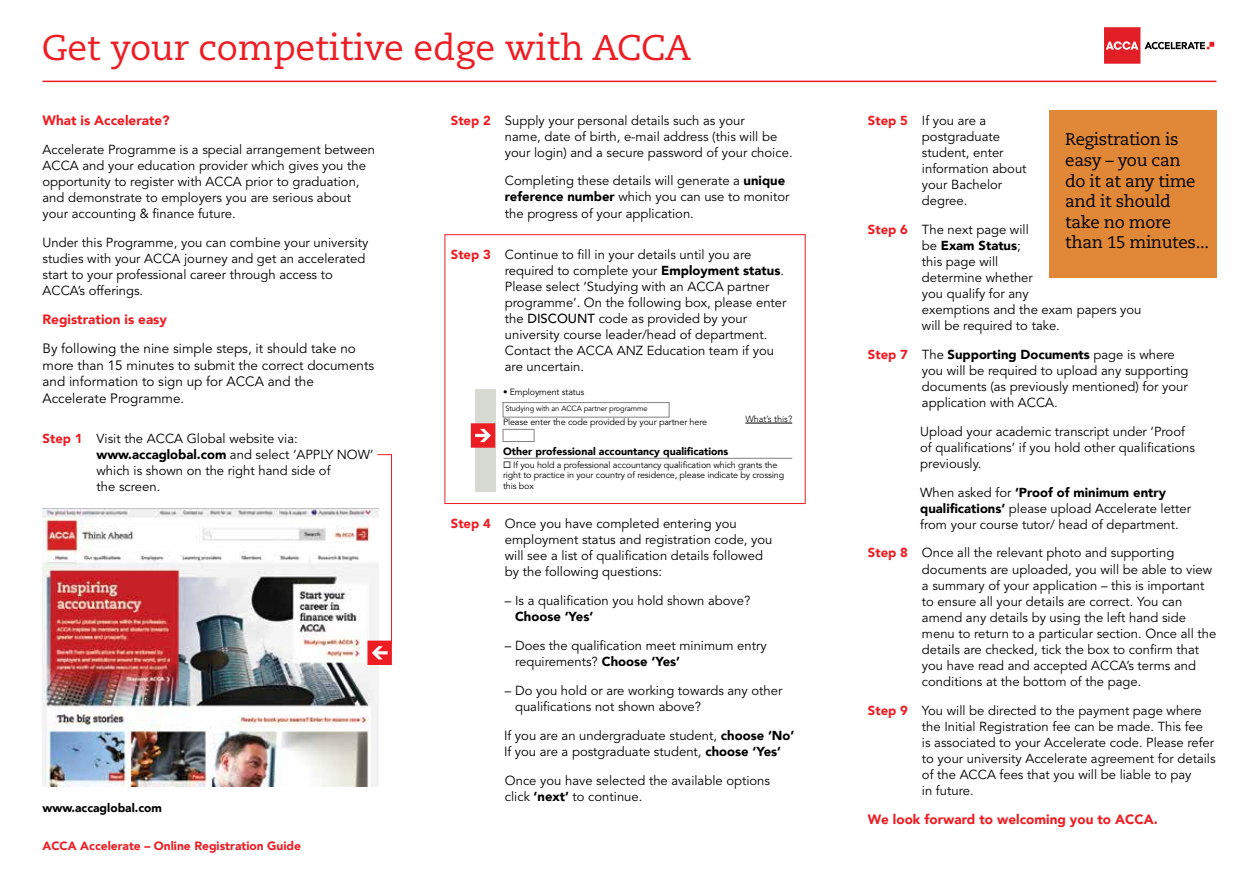
<style>
.page{position:relative;width:1259px;height:893px;background:#fff}
.page>*{position:absolute;margin:0;border:0;box-sizing:border-box;transform-origin:0 0}
.t1{font:35.55px "Caecilia";letter-spacing:-.005em;color:#ed1d24}
.t2{font:16.8px/20.5px "Caecilia";letter-spacing:-.02em;color:#000}
.t3{font:13.5px/16.5px "Avenir";color:#000}
.t4{font:900 13.5px "Avenir";color:#ed1d24}
.t5{font:13.05px/16px "Avenir";color:#000}
.t6{font:900 13.05px "Avenir";color:#000}
.t7{font:900 12px "Avenir";color:#ed1d24}
.t8{font:900 12px "Avenir";color:#000}
.t9{font:900 10.5px "Avenir";color:#000}
.t10{font:9px/10.5px "Avenir";letter-spacing:-.015em;color:#000}
.t11{font:300 9px "Avenir";color:#000}
.t12{font:7.5px "Avenir";letter-spacing:-.015em;color:#000}
.s1{font-weight:900;color:#ed1d24}
.s2{font-weight:900}
.s3{font-weight:500}
</style>
<div class="page">
<div style="left:444px;top:234px;width:361px;height:270px;border:1px solid #ed1d24"></div>
<svg style="left:1104px;top:27px;width:110px;height:37px"></svg>
<hr style="left:43px;top:81px;width:1173px;height:1px;background:#ed1d24">
<div style="left:475px;top:389px;width:21px;height:102px;background:#d6dad2"></div>
<svg style="left:471px;top:423px;width:24px;height:25px"></svg>
<div style="left:1049px;top:111px;width:168px;height:167px;background:#e08738"></div>
<img style="left:43px;top:509px;width:335px;height:278px">
<svg style="left:367px;top:641px;width:25px;height:24px"></svg>
<hr style="left:745px;top:423px;width:47px;height:1px;background:#000">
<div style="left:503px;top:402px;width:166px;height:15px;border:1px solid #808285"></div>
<div style="left:503px;top:429px;width:31px;height:13px;border:1px solid #808285"></div>
<hr style="left:503px;top:458px;width:289px;height:1px;background:#808285">
<svg style="left:377px;top:454px;width:14px;height:1px"></svg>
<hr style="left:391px;top:454px;width:1px;height:190px;background:#ed1d24">
<h1 class="t1" style="left:42px;top:27px;width:651px">Get your competitive edge with ACCA</h1>
<p class="t4" style="left:43px;top:109px;width:129px">What is Accelerate?</p>
<p class="t5" style="left:43px;top:142px;width:334px">Accelerate Programme is a special arrangement between ACCA and your education provider which gives you the opportunity to register with ACCA prior to graduation, and demonstrate to employers you are serious about your accounting &amp; finance future.</p>
<p class="t5" style="left:43px;top:235px;width:327px">Under this Programme, you can combine your university studies with your ACCA journey and get an accelerated start to your professional career through access to ACCA’s offerings.</p>
<p class="t4" style="left:43px;top:308px;width:126px">Registration is easy</p>
<p class="t3" style="left:43px;top:341px;width:333px">By following the nine simple steps, it should take no more than 15 minutes to submit the correct documents and information to sign up for ACCA and the Accelerate Programme.</p>
<p class="t5" style="left:97px;top:431px;width:278px;text-indent:-54px"><span class="s1">Step 1</span> Visit the ACCA Global website via: <span class="s2">www.accaglobal.com</span> and select ‘APPLY NOW’ which is shown on the right hand side of<br>the screen.</p>
<p class="t8" style="left:43px;top:798px;width:121px">www.accaglobal.com</p>
<p class="t7" style="left:43px;top:836px;width:260px">ACCA Accelerate – Online Registration Guide</p>
<p class="t5" style="left:505px;top:112px;width:289px;text-indent:-54px"><span class="s1">Step 2</span> Supply your personal details such as your<br>name, date of birth, e-mail address (this will be your login) and a secure password of your choice.</p>
<p class="t5" style="left:505px;top:173px;width:286px">Completing these details will generate a <span class="s2">unique reference number</span> which you can use to monitor the progress of your application.</p>
<p class="t5" style="left:505px;top:247px;width:283px;text-indent:-54px"><span class="s1">Step 3</span> Continue to fill in your details until you are required to complete your <span class="s2">Employment status</span>.<br>Please select ‘Studying with an ACCA partner programme’. On the following box, please enter the <span class="s3">DISCOUNT</span> code as provided by your university course leader/head of department.<br>Contact the ACCA ANZ Education team if you are uncertain.</p>
<p class="t10" style="left:503px;top:387px;width:83px">• Employment status</p>
<p class="t12" style="left:505px;top:404px;width:144px">Studying with an ACCA partner programme</p>
<p class="t9" style="left:503px;top:442px;width:227px">Other professional accountancy qualifications</p>
<p class="t11" style="left:745px;top:414px;width:48px">What’s this?</p>
<p class="t10" style="left:503px;top:460px;width:283px">◻ If you hold a professional accountancy qualification which grants the right to practice in your country of residence, please indicate by crossing this box</p>
<p class="t10" style="left:503px;top:417px;width:205px">Please enter the code provided by your partner here</p>
<p class="t5" style="left:505px;top:516px;width:269px;text-indent:-54px"><span class="s1">Step 4</span> Once you have completed entering you employment status and registration code, you will see a list of qualification details followed by the following questions:</p>
<p class="t5" style="left:505px;top:593px;width:247px">– Is a qualification you hold shown above?</p>
<p class="t6" style="left:515px;top:605px;width:80px">Choose ‘Yes’</p>
<p class="t5" style="left:515px;top:638px;width:253px;text-indent:-10px">– Does the qualification meet minimum entry requirements? <span class="s2">Choose ‘Yes’</span></p>
<p class="t5" style="left:515px;top:683px;width:269px;text-indent:-10px">– Do you hold or are working towards any other qualifications not shown above?</p>
<p class="t5" style="left:504px;top:728px;width:292px">If you are an undergraduate student, <span class="s2">choose ‘No’<br></span>If you are a postgraduate student, <span class="s2">choose ‘Yes’</span></p>
<p class="t5" style="left:505px;top:772px;width:267px">Once you have selected the available options click <span class="s2">‘next’</span> to continue.</p>
<p class="t5" style="left:922px;top:112px;width:106px;text-indent:-54px"><span class="s1">Step 5</span> If you are a postgraduate student, enter information about your Bachelor degree.</p>
<p class="t5" style="left:922px;top:221px;width:221px;text-indent:-54px"><span class="s1">Step 6</span> The next page will<br>be <span class="s2">Exam Status</span>;<br>this page will<br>determine whether<br>you qualify for any<br>exemptions and the exam papers you will be required to take.</p>
<p class="t5" style="left:922px;top:347px;width:268px;text-indent:-54px"><span class="s1">Step 7</span> The <span class="s2">Supporting Documents</span> page is where you will be required to upload any supporting documents (as previously mentioned) for your application with ACCA.</p>
<p class="t5" style="left:920px;top:423px;width:276px">Upload your academic transcript under ‘Proof of qualifications’ if you hold other qualifications previously.</p>
<p class="t5" style="left:920px;top:484px;width:272px">When asked for <span class="s2">‘Proof of minimum entry qualifications’</span> please upload Accelerate letter from your course tutor/ head of department.</p>
<p class="t5" style="left:922px;top:545px;width:296px;text-indent:-54px"><span class="s1">Step 8</span> Once all the relevant photo and supporting documents are uploaded, you will be able to view a summary of your application – this is important to ensure all your details are correct. You can amend any details by using the left hand side menu to return to a particular section. Once all the details are checked, tick the box to confirm that you have read and accepted ACCA’s terms and conditions at the bottom of the page.</p>
<p class="t5" style="left:922px;top:702px;width:295px;text-indent:-54px"><span class="s1">Step 9</span> You will be directed to the payment page where the Initial Registration fee can be made. This fee<br>is associated to your Accelerate code. Please refer to your university Accelerate agreement for details of the ACCA fees that you will be liable to pay<br>in future.</p>
<p class="t4" style="left:868px;top:808px;width:291px">We look forward to welcoming you to ACCA.</p>
<p class="t2" style="left:1065px;top:129px;width:145px">Registration is easy – you can<br>do it at any time and it should take no more than 15 minutes...</p>
</div>
